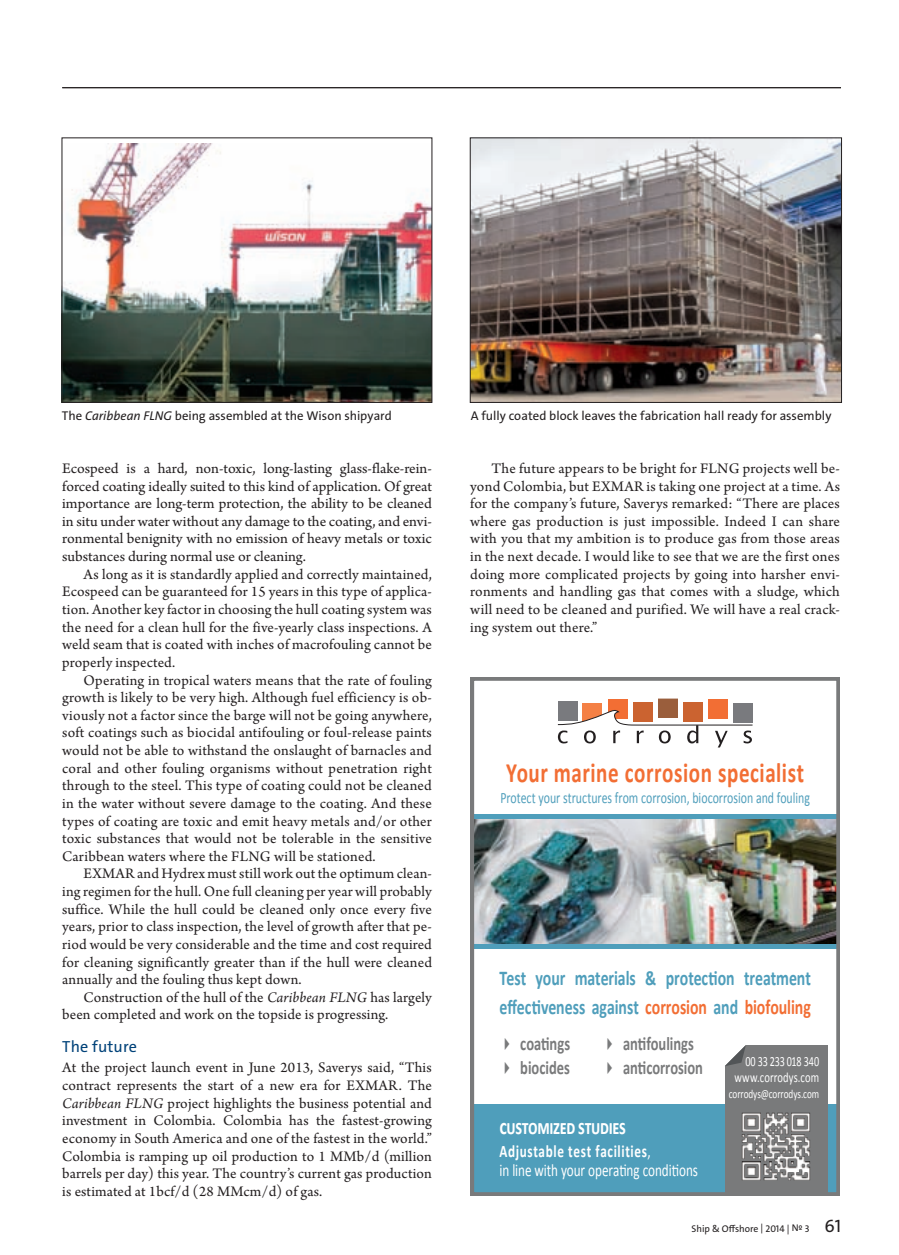
<style>
.page{position:relative;width:899px;height:1255px;background:#fff}
.page>*{position:absolute;margin:0;border:0;box-sizing:border-box;transform-origin:0 0}
.t1{font:700 28.05px "Calibri";letter-spacing:.025em;color:#f26e34;scale:.75 1}
.t2{font:700 21px/29.2px "Calibri";letter-spacing:-.005em;color:#4f9ebb;scale:.75 1}
.t3{font:700 21px "Calibri";letter-spacing:-.025em;color:#fff;scale:.75 1}
.t4{font:700 19.35px/23.4px "Calibri";letter-spacing:-.005em;color:#797a7b;scale:.75 1}
.t5{font:17.55px/19px "Calibri";letter-spacing:-.005em;color:#fff;scale:.75 1}
.t6{font:16.2px "The Sans Os F";letter-spacing:.01em;color:#004279}
.t7{font:15.75px "Calibri";color:#4f9ebb;scale:.75 1}
.t8{font:15.3px/17.5px "Arno Pro";letter-spacing:.01em;color:#231f20;text-align:justify}
.t9{font:14.1px/16px "Calibri";letter-spacing:.005em;color:#fff;text-align:right;scale:.73 1}
.t10{font:12.75px "The Sans Os F";letter-spacing:.005em;color:#231f20}
.t11{font:12.3px "Calibri";letter-spacing:-.01em;color:#fff;scale:.75 1}
.t12{font:9.75px "The Sans Os F";color:#231f20}
.s1{font-style:italic}
.s2{color:#f26e34}
.s3{font-weight:700}
.s4{font-size:18px}
</style>
<div class="page">
<img style="left:472px;top:140px;width:367px;height:260px">
<div style="left:470px;top:138px;width:371px;height:264px;border:1px solid #231f20"></div>
<img style="left:64px;top:144px;width:366px;height:256px">
<div style="left:62px;top:138px;width:370px;height:264px;border:1px solid #231f20"></div>
<img style="left:470px;top:677px;width:369px;height:518px">
<hr style="left:62px;top:87px;width:778px;height:1px;background:#231f20">
<svg style="left:505px;top:1038px;width:4px;height:12px"></svg>
<svg style="left:505px;top:1061px;width:4px;height:12px"></svg>
<svg style="left:607px;top:1038px;width:5px;height:12px"></svg>
<svg style="left:607px;top:1061px;width:5px;height:12px"></svg>
<p class="t10" style="left:62px;top:407px;width:331px">The <span class="s1">Caribbean FLNG</span> being assembled at the Wison shipyard</p>
<p class="t10" style="left:470px;top:407px;width:362px">A fully coated block leaves the fabrication hall ready for assembly</p>
<p class="t8" style="left:62px;top:460px;width:371px">Ecospeed is a hard, non-toxic, long-lasting glass-flake-rein-</p>
<p class="t8" style="left:62px;top:478px;width:371px">forced coating ideally suited to this kind of application. Of great</p>
<p class="t8" style="left:62px;top:495px;width:371px">importance are long-term protection, the ability to be cleaned</p>
<p class="t8" style="left:62px;top:513px;width:371px">in situ under water without any damage to the coating, and envi-</p>
<p class="t8" style="left:62px;top:531px;width:371px">ronmental benignity with no emission of heavy metals or toxic</p>
<p class="t8" style="left:62px;top:548px;width:245px">substances during normal use or cleaning.</p>
<p class="t8" style="left:83px;top:566px;width:350px">As long as it is standardly applied and correctly maintained,</p>
<p class="t8" style="left:62px;top:584px;width:371px">Ecospeed can be guaranteed for 15 years in this type of applica-</p>
<p class="t8" style="left:62px;top:601px;width:371px">tion. Another key factor in choosing the hull coating system was</p>
<p class="t8" style="left:62px;top:619px;width:371px">the need for a clean hull for the five-yearly class inspections. A</p>
<p class="t8" style="left:62px;top:636px;width:371px">weld seam that is coated with inches of macrofouling cannot be</p>
<p class="t8" style="left:62px;top:654px;width:114px">properly inspected.</p>
<p class="t8" style="left:83px;top:672px;width:350px">Operating in tropical waters means that the rate of fouling</p>
<p class="t8" style="left:62px;top:689px;width:371px">growth is likely to be very high. Although fuel efficiency is ob-</p>
<p class="t8" style="left:62px;top:707px;width:371px">viously not a factor since the barge will not be going anywhere,</p>
<p class="t8" style="left:62px;top:725px;width:371px">soft coatings such as biocidal antifouling or foul-release paints</p>
<p class="t8" style="left:62px;top:742px;width:371px">would not be able to withstand the onslaught of barnacles and</p>
<p class="t8" style="left:62px;top:760px;width:371px">coral and other fouling organisms without penetration right</p>
<p class="t8" style="left:62px;top:777px;width:371px">through to the steel. This type of coating could not be cleaned</p>
<p class="t8" style="left:62px;top:795px;width:371px">in the water without severe damage to the coating. And these</p>
<p class="t8" style="left:62px;top:813px;width:371px">types of coating are toxic and emit heavy metals and/or other</p>
<p class="t8" style="left:62px;top:830px;width:371px">toxic substances that would not be tolerable in the sensitive</p>
<p class="t8" style="left:62px;top:848px;width:315px">Caribbean waters where the FLNG will be stationed.</p>
<p class="t8" style="left:83px;top:865px;width:350px">EXMAR and Hydrex must still work out the optimum clean-</p>
<p class="t8" style="left:62px;top:883px;width:371px">ing regimen for the hull. One full cleaning per year will probably</p>
<p class="t8" style="left:62px;top:901px;width:371px">suffice. While the hull could be cleaned only once every five</p>
<p class="t8" style="left:62px;top:918px;width:371px">years, prior to class inspection, the level of growth after that pe-</p>
<p class="t8" style="left:62px;top:936px;width:371px">riod would be very considerable and the time and cost required</p>
<p class="t8" style="left:62px;top:954px;width:371px">for cleaning significantly greater than if the hull were cleaned</p>
<p class="t8" style="left:62px;top:971px;width:241px">annually and the fouling thus kept down.</p>
<p class="t8" style="left:83px;top:989px;width:350px">Construction of the hull of the <span class="s1">Caribbean FLNG</span> has largely</p>
<p class="t8" style="left:62px;top:1006px;width:327px">been completed and work on the topside is progressing.</p>
<p class="t6" style="left:62px;top:1036px;width:76px">The future</p>
<p class="t8" style="left:62px;top:1059px;width:371px">At the project launch event in June 2013, Saverys said, “This contract represents the start of a new era for EXMAR. The <span class="s1">Caribbean FLNG</span> project highlights the business potential and investment in Colombia. Colombia has the fastest-growing economy in South America and one of the fastest in the world.” Colombia is ramping up oil production to 1 MMb/d (million barrels per day) this year. The country’s current gas production is estimated at 1bcf/d (28 MMcm/d) of gas.</p>
<p class="t8" style="left:470px;top:460px;width:371px;text-indent:21px">The future appears to be bright for FLNG projects well be&shy;yond Colombia, but EXMAR is taking one project at a time. As for the company’s future, Saverys remarked: “There are places where gas production is just impossible. Indeed I can share with you that my ambition is to produce gas from those areas in the next decade. I would like to see that we are the first ones doing more complicated projects by going into harsher envi&shy;ronments and handling gas that comes with a sludge, which will need to be cleaned and purified. We will have a real crack&shy;ing system out there.”</p>
<p class="t1" style="left:506px;top:754px;width:398px">Your marine corrosion specialist</p>
<p class="t7" style="left:500px;top:788px;width:414px">Protect your structures from corrosion, biocorrosion and fouling</p>
<p class="t2" style="left:499px;top:963px;width:416px">Test your materials &amp; protection treatment effectiveness against <span class="s2">corrosion</span> and <span class="s2">biofouling</span></p>
<p class="t4" style="left:520px;top:1032px;width:68px">coatings biocides</p>
<p class="t4" style="left:623px;top:1032px;width:108px">antifoulings anticorrosion</p>
<p class="t3" style="left:499px;top:1113px;width:170px">customized studies</p>
<p class="t5" style="left:499px;top:1141px;width:266px"><span class="s3">Adjustable test facilities</span>,<br>in line with your operating conditions</p>
<p class="t9" style="left:734px;top:1052px;width:118px">00 33 233 018 340 www.corrodys.com</p>
<p class="t11" style="left:728px;top:1085px;width:122px">corrodys@corrodys.com</p>
<p class="t12" style="left:691px;top:1222px;width:151px">Ship &amp; Offshore | 2014 | Nº 3 <span class="s4">61</span></p>
</div>
